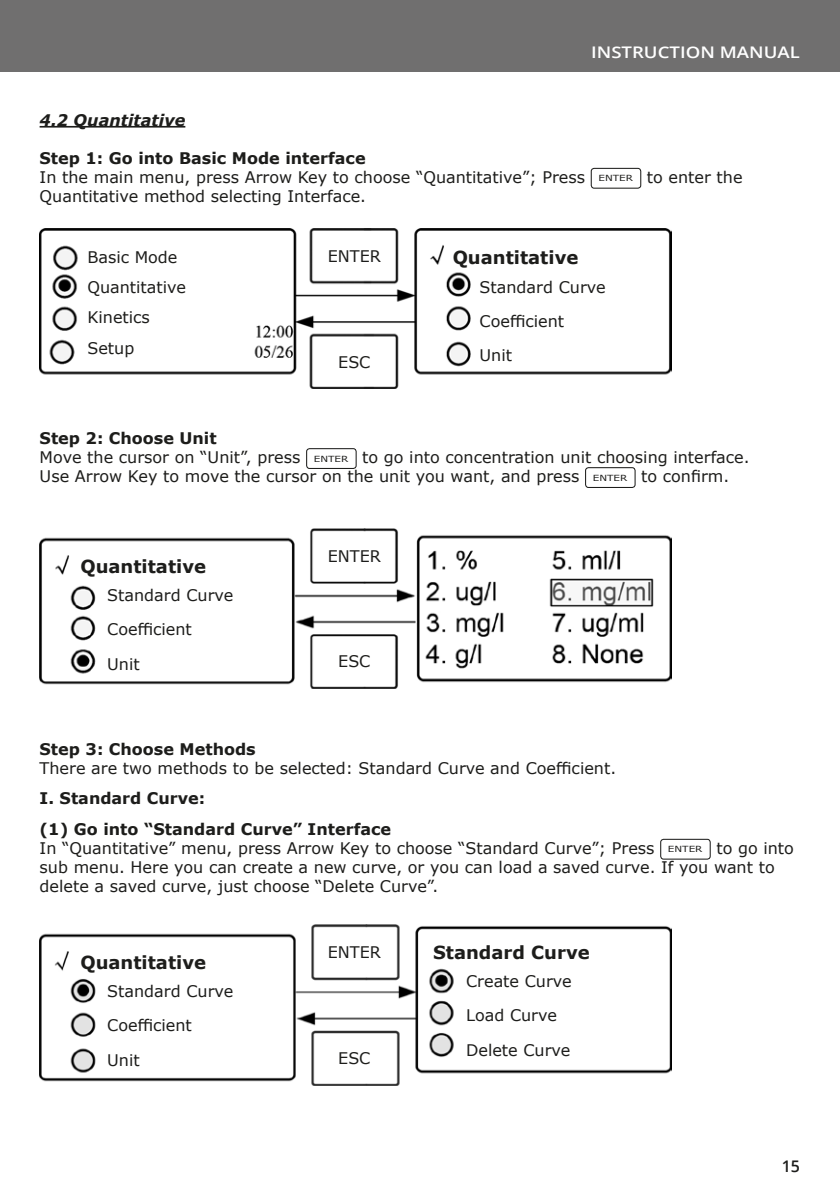
<style>
.page{position:relative;width:840px;height:1191px;background:#fff}
.page>*{position:absolute;margin:0;border:0;box-sizing:border-box;transform-origin:0 0}
.t1{font:700 18px "Verdana";color:#1d1d1b}
.t2{font:16px/34.2px "Verdana";color:#1d1d1b}
.t3{font:700 16px/30.4px "Verdana";color:#1d1d1b}
.t4{font:600 16px "Open Sans";color:#fff;scale:1.16 1}
.t5{font:italic 700 16px "Verdana";color:#1d1d1b}
.t6{font:600 16px "Open Sans";color:#1d1d1b}
.s1{font-weight:700}
.s2{font-size:8.4px}
</style>
<div class="page">
<div style="left:0;top:0;width:839px;height:72px;background:#706f6f"></div>
<hr style="left:40px;top:126px;width:145px;height:2px;background:#1d1d1b">
<div style="left:590px;top:168px;width:51px;height:21px;border:1px solid #1d1d1b;border-radius:3px"></div>
<img style="left:40px;top:229px;width:631px;height:159px">
<div style="left:306px;top:448px;width:50px;height:21px;border:1px solid #1d1d1b;border-radius:3px"></div>
<div style="left:584px;top:467px;width:51px;height:21px;border:1px solid #1d1d1b;border-radius:3px"></div>
<img style="left:40px;top:528px;width:631px;height:160px">
<div style="left:659px;top:838px;width:51px;height:21px;border:1px solid #1d1d1b;border-radius:3px"></div>
<img style="left:40px;top:924px;width:631px;height:161px">
<p class="t4" style="left:590px;top:41px;width:181px">INSTRUCTION MANUAL</p>
<p class="t5" style="left:40px;top:108px;width:147px">4.2 Quantitative</p>
<p class="t2" style="left:40px;top:148px;width:704px;line-height:19px"><span class="s1">Step 1: Go into Basic Mode interface<br></span>In the main menu, press Arrow Key to choose “Quantitative”; Press <span class="s2">ENTER</span> to enter the<br>Quantitative method selecting Interface.</p>
<p class="t2" style="left:87px;top:241px;width:100px;line-height:30.4px">Basic Mode<br>Quantitative<br>Kinetics<br>Setup</p>
<p class="t2" style="left:327px;top:239px;width:55px">ENTER</p>
<p class="t2" style="left:338px;top:344px;width:34px">ESC</p>
<p class="t1" style="left:452px;top:245px;width:127px">Quantitative</p>
<p class="t2" style="left:479px;top:270px;width:127px">Standard Curve<br>Coefficient<br>Unit</p>
<p class="t2" style="left:40px;top:428px;width:711px;line-height:19px"><span class="s1">Step 2: Choose Unit<br></span>Move the cursor on “Unit”, press <span class="s2">ENTER</span> to go into concentration unit choosing interface.<br>Use Arrow Key to move the cursor on the unit you want, and press <span class="s2">ENTER</span> to confirm.</p>
<p class="t1" style="left:80px;top:553px;width:127px">Quantitative</p>
<p class="t2" style="left:107px;top:578px;width:127px">Standard Curve<br>Coefficient<br>Unit</p>
<p class="t2" style="left:327px;top:539px;width:55px">ENTER</p>
<p class="t2" style="left:338px;top:644px;width:34px">ESC</p>
<p class="t3" style="left:40px;top:733px;width:217px">Step 3: Choose Methods</p>
<p class="t2" style="left:40px;top:751px;width:577px">There are two methods to be selected: Standard Curve and Coefficient.</p>
<p class="t3" style="left:40px;top:783px;width:353px">I. Standard Curve:<br>(1) Go into “Standard Curve” Interface</p>
<p class="t2" style="left:40px;top:838px;width:755px;line-height:19px">In “Quantitative” menu, press Arrow Key to choose “Standard Curve”; Press <span class="s2">ENTER</span> to go into sub menu. Here you can create a new curve, or you can load a saved curve. If you want to delete a saved curve, just choose “Delete Curve”.</p>
<p class="t1" style="left:80px;top:949px;width:127px">Quantitative</p>
<p class="t2" style="left:107px;top:974px;width:127px">Standard Curve<br>Coefficient<br>Unit</p>
<p class="t2" style="left:327px;top:934px;width:55px">ENTER</p>
<p class="t2" style="left:338px;top:1040px;width:34px">ESC</p>
<p class="t1" style="left:433px;top:939px;width:158px">Standard Curve</p>
<p class="t2" style="left:466px;top:964px;width:107px">Create Curve<br>Load Curve<br>Delete Curve</p>
<p class="t6" style="left:781px;top:1155px;width:20px">15</p>
</div>
